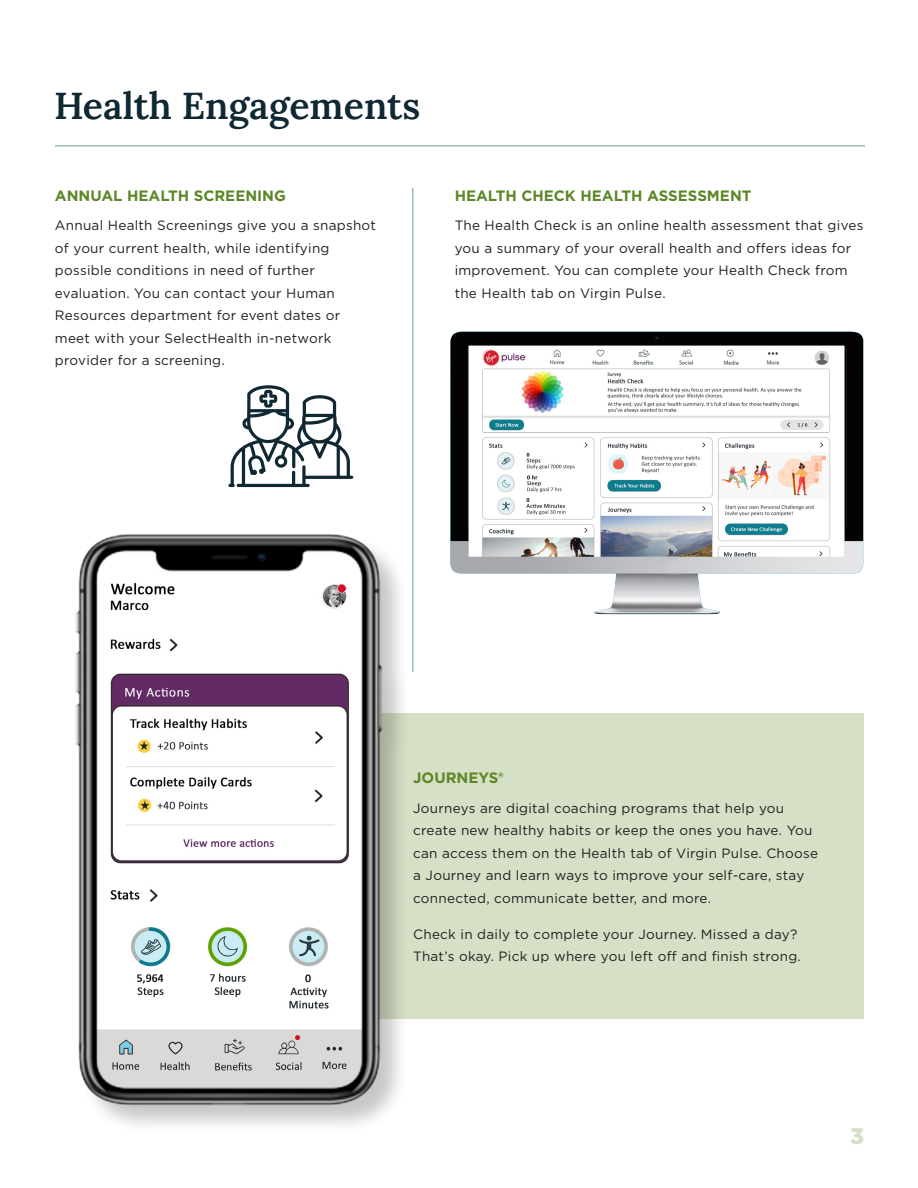
<style>
.page{position:relative;width:918px;height:1188px;background:#fff}
.page>*{position:absolute;margin:0;border:0;box-sizing:border-box;transform-origin:0 0}
.Large_Header_no_rule{font:600 37.5px "Lora";color:#0f2832}
.t1{font:900 22.5px "Gotham";color:#d5e0c6}
._2016_Subhead__Gotha{font:700 15px "Gotham";color:#5c8727}
._2016_Body_Copy__Got{font:13.5px/22.5px "Gotham";letter-spacing:.02em;color:#231f20}
</style>
<div class="page">
<div style="left:246px;top:714px;width:618px;height:305px;background:#d5e0c6"></div>
<hr style="left:55px;top:145px;width:810px;height:1px;background:#669c8b">
<hr style="left:412px;top:188px;width:1px;height:484px;background:#669c8b">
<div style="left:76px;top:534px;width:335px;height:600px;background:#231f20;opacity:.25"></div>
<img style="left:75px;top:534px;width:308px;height:573px">
<img style="left:450px;top:331px;width:414px;height:284px">
<svg style="left:228px;top:385px;width:125px;height:102px"></svg>
<p class="Large_Header_no_rule" style="left:54px;top:77px;width:368px">Health Engagements</p>
<p class="_2016_Subhead__Gotha" style="left:55px;top:186px;width:232px">ANNUAL HEALTH SCREENING</p>
<p class="_2016_Body_Copy__Got" style="left:55px;top:214px;width:323px">Annual Health Screenings give you a snapshot of your current health, while identifying possible conditions in need of further evaluation. You can contact your Human Resources department for event dates or meet with your SelectHealth in-network provider for a screening.</p>
<p class="_2016_Subhead__Gotha" style="left:455px;top:186px;width:298px">HEALTH CHECK HEALTH ASSESSMENT</p>
<p class="_2016_Body_Copy__Got" style="left:455px;top:214px;width:410px">The Health Check is an online health assessment that gives you a summary of your overall health and offers ideas for improvement. You can complete your Health Check from the Health tab on Virgin Pulse.</p>
<p class="_2016_Subhead__Gotha" style="left:413px;top:768px;width:92px">JOURNEYS®</p>
<p class="_2016_Body_Copy__Got" style="left:413px;top:796px;width:406px">Journeys are digital coaching programs that help you create new healthy habits or keep the ones you have. You can access them on the Health tab of Virgin Pulse. Choose a Journey and learn ways to improve your self-care, stay connected, communicate better, and more.</p>
<p class="_2016_Body_Copy__Got" style="left:413px;top:922px;width:389px">Check in daily to complete your Journey. Missed a day?<br>That’s okay. Pick up where you left off and finish strong.</p>
<h2 class="t1" style="left:850px;top:1123px;width:15px">3</h2>
</div>
